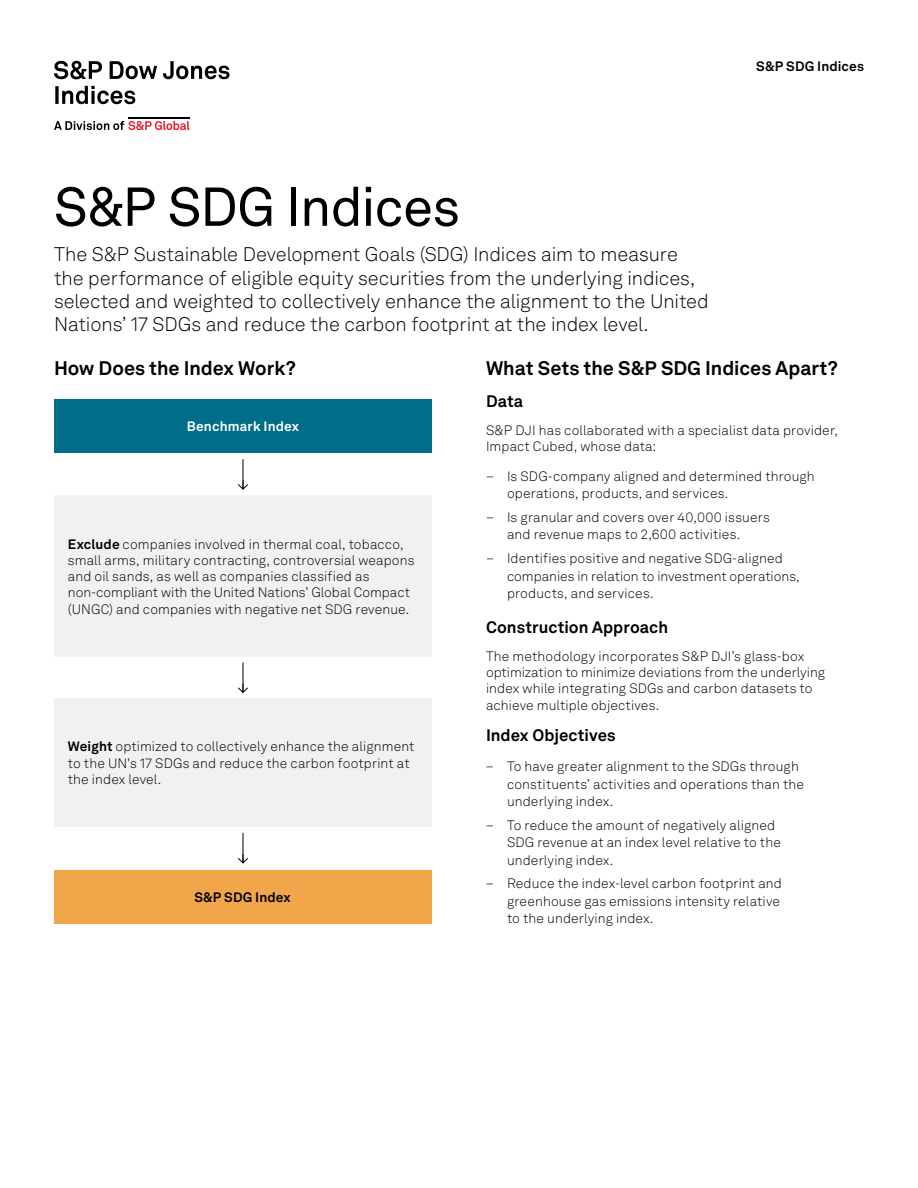
<style>
.page{position:relative;width:918px;height:1188px;background:#fff}
.page>*{position:absolute;margin:0;border:0;box-sizing:border-box;transform-origin:0 0}
.t1{font:54px "Akkurat LL";letter-spacing:-.025em;color:#000}
.t2{font:300 19.5px/23.4px "Akkurat LL";letter-spacing:-.005em;color:#000}
.t3{font:700 19.5px "Akkurat LL";color:#000}
.t4{font:700 16.5px "Akkurat LL";letter-spacing:.005em;color:#000}
.t5{font:300 13.5px/16.2px "Akkurat LL";letter-spacing:.01em;color:#000}
.t6{font:700 13.5px "Akkurat LL";letter-spacing:.01em;color:#000}
.t7{font:700 13.5px "Akkurat LL";letter-spacing:.01em;color:#fff}
.s1{font-weight:700}
</style>
<div class="page">
<hr style="left:128px;top:117px;width:62px;height:1px;background:#000">
<svg style="left:54px;top:121px;width:136px;height:9px"></svg>
<svg style="left:54px;top:61px;width:176px;height:43px"></svg>
<div style="left:54px;top:399px;width:378px;height:54px;background:#006d89"></div>
<div style="left:54px;top:870px;width:377px;height:54px;background:#f1a649"></div>
<div style="left:54px;top:495px;width:378px;height:162px;background:#f1f1f2"></div>
<div style="left:54px;top:698px;width:378px;height:129px;background:#f1f1f2"></div>
<svg style="left:238px;top:480px;width:10px;height:10px"></svg>
<hr style="left:243px;top:459px;width:1px;height:30px;background:#000">
<svg style="left:238px;top:683px;width:10px;height:10px"></svg>
<hr style="left:243px;top:662px;width:1px;height:30px;background:#000">
<svg style="left:238px;top:833px;width:10px;height:31px"></svg>
<p class="t6" style="left:756px;top:55px;width:109px">S&amp;P SDG Indices</p>
<h1 class="t1" style="left:54px;top:167px;width:408px">S&amp;P SDG Indices</h1>
<p class="t2" style="left:54px;top:242px;width:656px">The S&amp;P Sustainable Development Goals (SDG) Indices aim to measure the performance of eligible equity securities from the underlying indices, selected and weighted to collectively enhance the alignment to the United Nations’ 17 SDGs and reduce the carbon footprint at the index level.</p>
<h2 class="t3" style="left:54px;top:353px;width:243px">How Does the Index Work?</h2>
<h2 class="t3" style="left:486px;top:353px;width:353px">What Sets the S&amp;P SDG Indices Apart?</h2>
<p class="t4" style="left:486px;top:388px;width:39px">Data</p>
<p class="t5" style="left:486px;top:422px;width:353px">S&amp;P DJI has collaborated with a specialist data provider,<br>Impact Cubed, whose data:</p>
<p class="t5" style="left:507px;top:467px;width:309px;line-height:17.5px;text-indent:-21px">– Is SDG-company aligned and determined through operations, products, and services.</p>
<p class="t5" style="left:507px;top:508px;width:264px;line-height:17.5px;text-indent:-21px">– Is granular and covers over 40,000 issuers and revenue maps to 2,600 activities.</p>
<p class="t5" style="left:507px;top:549px;width:294px;line-height:17.5px;text-indent:-21px">– Identifies positive and negative SDG-aligned companies in relation to investment operations, products, and services.</p>
<p class="t4" style="left:486px;top:614px;width:184px">Construction Approach</p>
<p class="t5" style="left:486px;top:648px;width:341px">The methodology incorporates S&amp;P DJI’s glass-box optimization to minimize deviations from the underlying index while integrating SDGs and carbon datasets to achieve multiple objectives.</p>
<p class="t4" style="left:486px;top:723px;width:131px">Index Objectives</p>
<p class="t5" style="left:507px;top:757px;width:298px;line-height:17.5px;text-indent:-21px">– To have greater alignment to the SDGs through constituents’ activities and operations than the underlying index.</p>
<p class="t5" style="left:507px;top:816px;width:275px;line-height:17.5px;text-indent:-21px">– To reduce the amount of negatively aligned<br>SDG revenue at an index level relative to the underlying index.</p>
<p class="t5" style="left:507px;top:874px;width:276px;line-height:17.5px;text-indent:-21px">– Reduce the index-level carbon footprint and greenhouse gas emissions intensity relative to the underlying index.</p>
<p class="t7" style="left:187px;top:416px;width:114px">Benchmark Index</p>
<p class="t5" style="left:68px;top:536px;width:348px"><span class="s1">Exclude</span> companies involved in thermal coal, tobacco, small arms, military contracting, controversial weapons and oil sands, as well as companies classified as non-compliant with the United Nations’ Global Compact (UNGC) and companies with negative net SDG revenue.</p>
<p class="t5" style="left:68px;top:738px;width:348px"><span class="s1">Weight</span> optimized to collectively enhance the alignment to the UN's 17 SDGs and reduce the carbon footprint at the index level.</p>
<p class="t6" style="left:194px;top:887px;width:98px">S&amp;P SDG Index</p>
</div>
